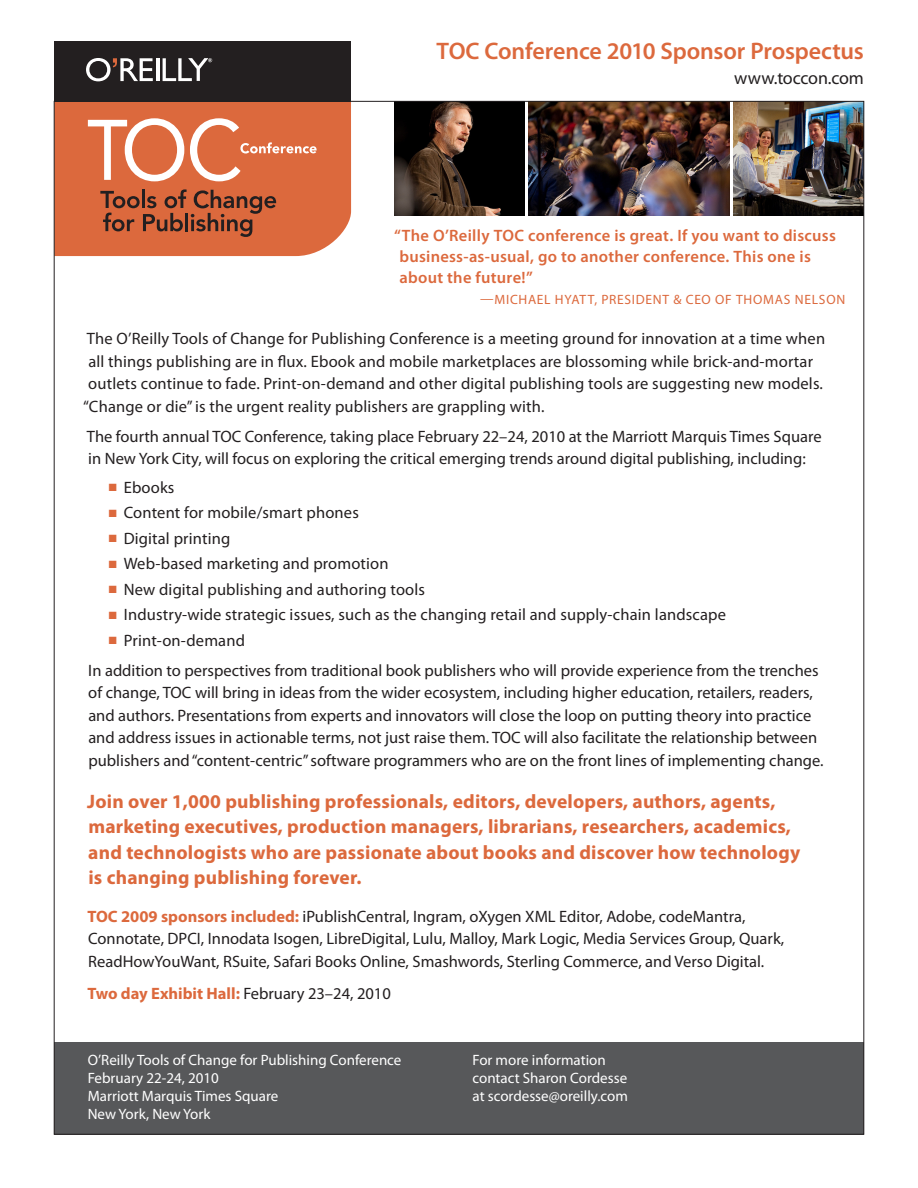
<style>
.page{position:relative;width:918px;height:1188px;background:#fff}
.page>*{position:absolute;margin:0;border:0;box-sizing:border-box;transform-origin:0 0}
.t1{font:600 24px "Myriad Pro";letter-spacing:-.005em;color:#dc693d}
.subhead1{font:700 19.5px/25.5px "Myriad Pro";letter-spacing:.01em;color:#dc693d}
.t2{font:18px "Myriad Pro";color:#231f20}
.text{font:16.5px/22.5px "Myriad Pro";color:#231f20}
.text1{font:16.5px/22.5px "Myriad Pro";color:#231f20}
.theme_2{font:600 16.5px/21px "Myriad Pro";letter-spacing:.015em;color:#dc693d}
.text1-2{font:700 16.5px "Myriad Pro";color:#dc693d}
.t3{font:15px "Myriad Pro";color:#fff}
.theme_2-2{font:13.5px "Myriad Pro";letter-spacing:.06em;color:#dc693d}
.s1{color:#dc693d}
.s2{font-weight:700;color:#dc693d}
.s3{font-weight:400;color:#231f20}
</style>
<div class="page">
<img style="left:529px;top:103px;width:201px;height:112px">
<img style="left:733px;top:103px;width:129px;height:112px">
<div style="left:54px;top:1042px;width:810px;height:92px;background:#57585a"></div>
<div style="left:56px;top:103px;width:295px;height:153px;background:#dc693d"></div>
<div style="left:54px;top:41px;width:297px;height:61px;background:#231f20"></div>
<img style="left:395px;top:103px;width:130px;height:112px">
<svg style="left:100px;top:189px;width:176px;height:48px;background:#ae5635"></svg>
<svg style="left:88px;top:118px;width:96px;height:63px"></svg>
<svg style="left:190px;top:118px;width:127px;height:63px;background:#e17f59"></svg>
<svg style="left:86px;top:58px;width:67px;height:23px"></svg>
<hr style="left:156px;top:58px;width:3px;height:23px;background:#fff">
<svg style="left:163px;top:58px;width:49px;height:23px"></svg>
<p class="t1" style="left:437px;top:35px;width:429px">TOC Conference 2010 Sponsor Prospectus</p>
<p class="t2" style="left:734px;top:67px;width:131px">www.toccon.com</p>
<p class="theme_2" style="left:399px;top:225px;width:438px;text-indent:-5px">“The O’Reilly TOC conference is great. If you want to discuss business-as-usual, go to another conference. This one is about the future!”</p>
<p class="theme_2-2" style="left:480px;top:291px;width:367px">—Michael Hyatt, President &amp; CEO of Thomas Nelson</p>
<p class="text" style="left:87px;top:327px;width:740px">The O’Reilly Tools of Change for Publishing Conference is a meeting ground for innovation at a time when</p>
<p class="text" style="left:88px;top:350px;width:726px">all things publishing are in flux. Ebook and mobile marketplaces are blossoming while brick-and-mortar</p>
<p class="text" style="left:88px;top:372px;width:736px">outlets continue to fade. Print-on-demand and other digital publishing tools are suggesting new models.</p>
<p class="text" style="left:83px;top:395px;width:463px">“Change or die” is the urgent reality publishers are grappling with.</p>
<p class="text" style="left:87px;top:425px;width:736px">The fourth annual TOC Conference, taking place February 22–24, 2010 at the Marriott Marquis Times Square in New York City, will focus on exploring the critical emerging trends around digital publishing, including:</p>
<p class="text" style="left:109px;top:476px;width:67px"><span class="s1">■</span> E books</p>
<p class="text" style="left:109px;top:501px;width:252px"><span class="s1">■</span> Content for mobile/smart phones</p>
<p class="text" style="left:109px;top:527px;width:123px"><span class="s1">■</span> Digital printing</p>
<p class="text" style="left:109px;top:552px;width:282px"><span class="s1">■</span> Web-based marketing and promotion</p>
<p class="text" style="left:109px;top:578px;width:318px"><span class="s1">■</span> New digital publishing and authoring tools</p>
<p class="text" style="left:109px;top:603px;width:619px"><span class="s1">■</span> I ndustry-wide strategic issues, such as the changing retail and supply-chain landscape</p>
<p class="text" style="left:109px;top:629px;width:138px"><span class="s1">■</span> Print-on-demand</p>
<p class="text" style="left:88px;top:659px;width:737px">I n addition to perspectives from traditional book publishers who will provide experience from the trenches of change, TOC will bring in ideas from the wider ecosystem, including higher education, retailers, readers, and authors. Presentations from experts and innovators will close the loop on putting theory into practice and address issues in actionable terms, not just raise them. TOC will also facilitate the relationship between publishers and “content-centric” software programmers who are on the front lines of implementing change.</p>
<p class="subhead1" style="left:87px;top:788px;width:714px">Join over 1,000 publishing professionals, editors, developers, authors, agents, marketing executives, production managers, librarians, researchers, academics, and technologists who are passionate about books and discover how technology is changing publishing forever.</p>
<p class="text1" style="left:88px;top:905px;width:698px"><span class="s2">TOC 2009 sponsors included:</span> iPublishCentral, I ngram, oXygen XML Editor, Adobe, codeMantra,<br>Connotate, DPCI, I nnodata Isogen, LibreDigital, Lulu, Malloy, Mark Logic, Media Services Group, Quark,<br>ReadHowYouWant, RSuite, Safari Books Online, Smashwords, Sterling Commerce, and Verso Digital.</p>
<p class="text1-2" style="left:88px;top:983px;width:305px">Two day Exhibit Hall: <span class="s3">February 23–24, 2010</span></p>
<p class="t3" style="left:88px;top:1051px;width:315px">O’Reilly Tools of Change for Publishing Conference</p>
<p class="t3" style="left:88px;top:1069px;width:133px">February 22-24, 2010</p>
<p class="t3" style="left:88px;top:1087px;width:192px">Marriott Marquis Times Square</p>
<p class="t3" style="left:88px;top:1105px;width:124px">New York, New York</p>
<p class="t3" style="left:472px;top:1051px;width:135px">For more information</p>
<p class="t3" style="left:472px;top:1069px;width:156px">contact Sharon Cordesse</p>
<p class="t3" style="left:472px;top:1087px;width:157px">at scordesse@oreilly.com</p>
</div>
